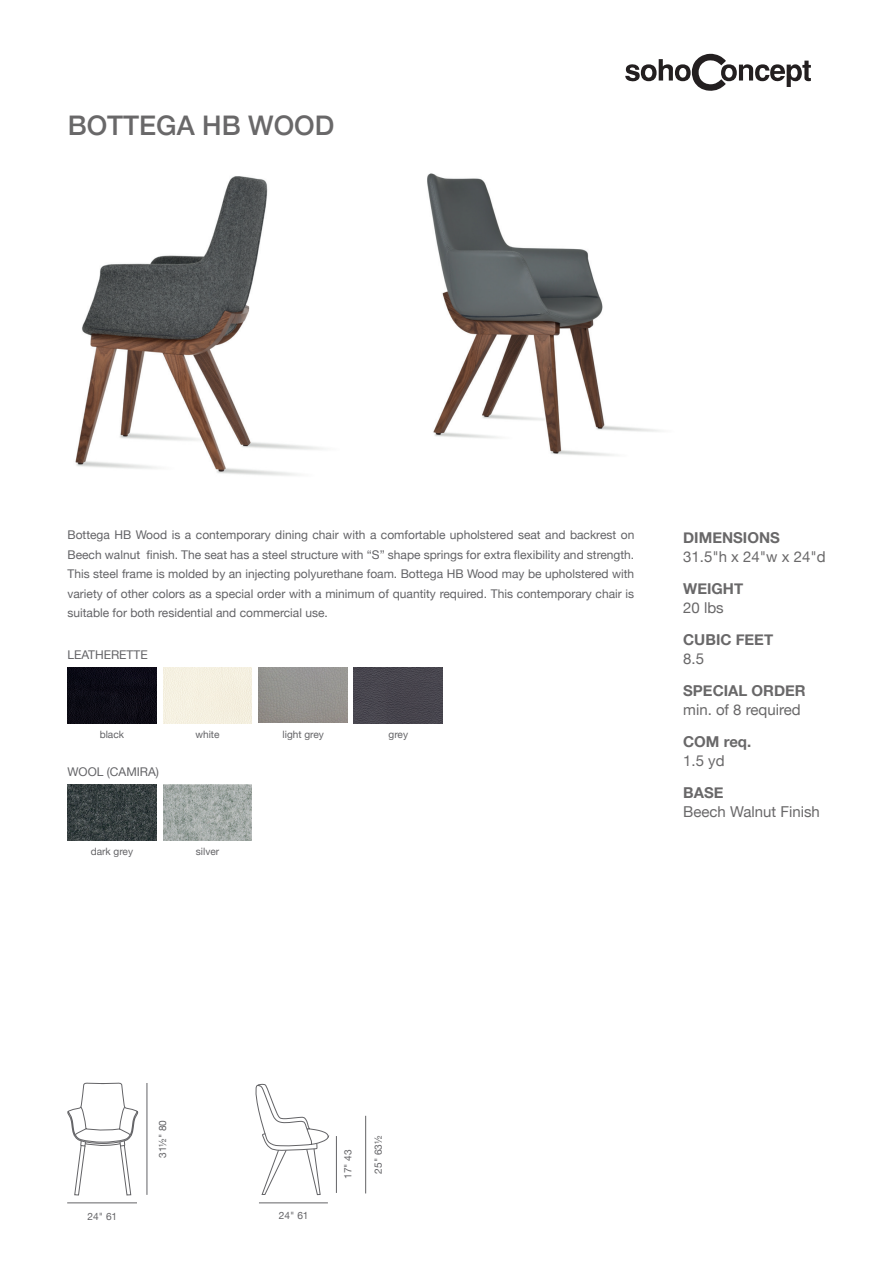
<style>
.page{position:relative;width:893px;height:1263px;background:#fff}
.page>*{position:absolute;margin:0;border:0;box-sizing:border-box;transform-origin:0 0}
.t1{font:500 27px "Helvetica Neue";color:#696869}
.t2{font:15px "Helvetica Neue";color:#696869}
.t3{font:700 15px "Helvetica Neue";color:#696869}
.t4{font:12px/19.5px "Helvetica Neue";color:#636366;text-align:justify}
.t5{font:10.2px "Helvetica Neue";color:#636366}
</style>
<div class="page">
<img style="left:75px;top:176px;width:248px;height:300px">
<svg style="left:625px;top:54px;width:186px;height:37px"></svg>
<hr style="left:67px;top:1202px;width:70px;height:1px;background:#636366">
<hr style="left:259px;top:1202px;width:69px;height:1px;background:#636366">
<hr style="left:147px;top:1083px;width:1px;height:112px;background:#636366">
<img style="left:259px;top:667px;width:88px;height:56px">
<div style="left:163px;top:667px;width:89px;height:56px;background:#f5f0e0"></div>
<img style="left:68px;top:667px;width:88px;height:56px">
<img style="left:354px;top:667px;width:89px;height:56px">
<img style="left:68px;top:785px;width:88px;height:56px">
<img style="left:163px;top:785px;width:89px;height:56px">
<hr style="left:336px;top:1136px;width:1px;height:57px;background:#636366">
<hr style="left:365px;top:1116px;width:1px;height:77px;background:#636366">
<img style="left:427px;top:173px;width:233px;height:283px">
<svg style="left:67px;top:1082px;width:72px;height:113px"></svg>
<svg style="left:255px;top:1084px;width:74px;height:111px"></svg>
<h1 class="t1" style="left:68px;top:103px;width:268px">BOTTEGA HB WOOD</h1>
<p class="t4" style="left:68px;top:526px;width:568px">Bottega HB Wood is a contemporary dining chair with a comfortable upholstered seat and backrest on Beech walnut finish. The seat has a steel structure with “S” shape springs for extra flexibility and strength.<br>This steel frame is molded by an injecting polyurethane foam. Bottega HB Wood may be upholstered with variety of other colors as a special order with a minimum of quantity required. This contemporary chair is suitable for both residential and commercial use.</p>
<p class="t3" style="left:683px;top:525px;width:98px">DIMENSIONS</p>
<p class="t2" style="left:683px;top:546px;width:144px">31.5"h x 24"w x 24"d</p>
<p class="t3" style="left:683px;top:576px;width:61px">WEIGHT</p>
<p class="t2" style="left:683px;top:597px;width:42px">20 lbs</p>
<p class="t3" style="left:683px;top:627px;width:91px">CUBIC FEET</p>
<p class="t2" style="left:683px;top:648px;width:22px">8.5</p>
<p class="t3" style="left:683px;top:678px;width:124px">SPECIAL ORDER</p>
<p class="t2" style="left:683px;top:699px;width:119px">min. of 8 required</p>
<p class="t3" style="left:683px;top:729px;width:70px">COM req.</p>
<p class="t2" style="left:683px;top:750px;width:43px">1.5 yd</p>
<p class="t3" style="left:683px;top:780px;width:42px">BASE</p>
<p class="t2" style="left:683px;top:801px;width:138px">Beech Walnut Finish</p>
<p class="t4" style="left:68px;top:645px;width:82px">LEATHERETTE</p>
<p class="t5" style="left:100px;top:727px;width:26px">black</p>
<p class="t5" style="left:195px;top:727px;width:26px">white</p>
<p class="t5" style="left:283px;top:727px;width:43px">light grey</p>
<p class="t5" style="left:389px;top:727px;width:21px">grey</p>
<p class="t4" style="left:68px;top:763px;width:93px">WOOL (CAMIRA)</p>
<p class="t5" style="left:91px;top:844px;width:44px">dark grey</p>
<p class="t5" style="left:196px;top:844px;width:25px">silver</p>
<p class="t5" style="left:155px;top:1158px;width:40px;rotate:-90deg">31½" 80</p>
<p class="t5" style="left:88px;top:1209px;width:31px">24" 61</p>
<p class="t5" style="left:279px;top:1208px;width:31px">24" 61</p>
<p class="t5" style="left:340px;top:1179px;width:31px;rotate:-90deg">17" 43</p>
<p class="t5" style="left:371px;top:1174px;width:40px;rotate:-90deg">25" 63½</p>
</div>
